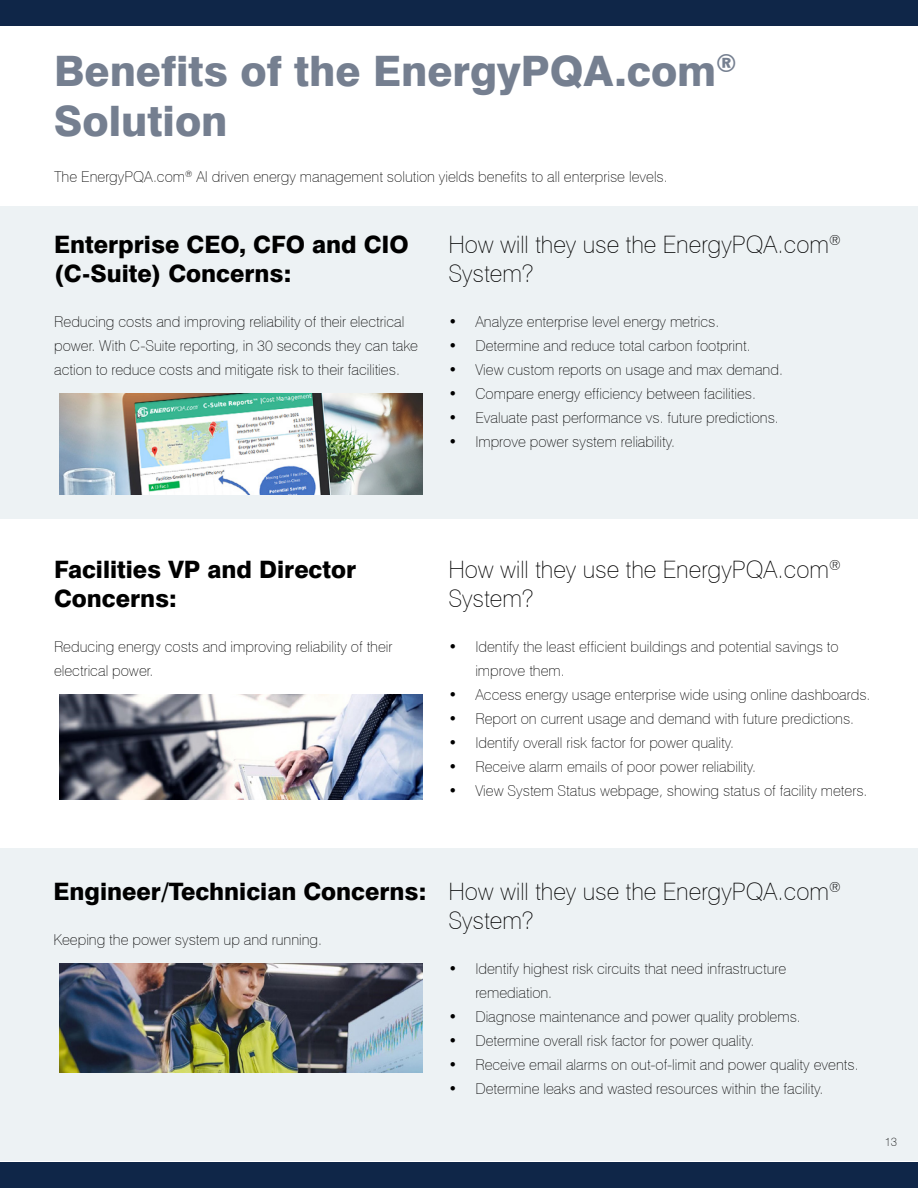
<style>
.page{position:relative;width:918px;height:1188px;background:#fff}
.page>*{position:absolute;margin:0;border:0;box-sizing:border-box;transform-origin:0 0}
.t1{font:800 42px/50.4px "Swiss 721 BT";color:#757f90}
.t2{font:100 24px/28.8px "Swiss 721 BT";color:#000}
.t3{font:800 24px/28.8px "Swiss 721 BT";color:#000}
.t4{font:100 15px/24px "Swiss 721 BT";color:#000}
.t5{font:100 12px "Swiss 721 BT";color:#000}
</style>
<div class="page">
<div style="left:0;top:206px;width:918px;height:312px;background:#edf2f4"></div>
<div style="left:0;top:849px;width:918px;height:312px;background:#edf2f4"></div>
<img style="left:59px;top:695px;width:363px;height:104px">
<img style="left:59px;top:964px;width:363px;height:108px">
<img style="left:60px;top:393px;width:362px;height:102px">
<div style="left:0;top:0;width:918px;height:26px;background:#0f2648"></div>
<div style="left:0;top:1162px;width:918px;height:26px;background:#0f2648"></div>
<h1 class="t1" style="left:54px;top:45px;width:684px">Benefits of the EnergyPQA.com<sup>®<br></sup>Solution</h1>
<p class="t4" style="left:54px;top:164px;width:615px">The EnergyPQA.com<sup>®</sup> AI driven energy management solution yields benefits to all enterprise levels.</p>
<h2 class="t3" style="left:54px;top:230px;width:356px">Enterprise CEO, CFO and CIO (C-Suite) Concerns:</h2>
<p class="t4" style="left:54px;top:310px;width:365px">Reducing costs and improving reliability of their electrical power. With C-Suite reporting, in 30 seconds they can take action to reduce costs and mitigate risk to their facilities.</p>
<h2 class="t2" style="left:448px;top:230px;width:394px">How will they use the EnergyPQA.com<sup>®<br></sup>System?</h2>
<p class="t4" style="left:448px;top:310px;width:272px">• Analyze enterprise level energy metrics.</p>
<p class="t4" style="left:448px;top:334px;width:304px">• Determine and reduce total carbon footprint.</p>
<p class="t4" style="left:448px;top:358px;width:336px">• View custom reports on usage and max demand.</p>
<p class="t4" style="left:448px;top:382px;width:309px">• Compare energy efficiency between facilities.</p>
<p class="t4" style="left:448px;top:406px;width:332px">• Evaluate past performance vs. future predictions.</p>
<p class="t4" style="left:448px;top:430px;width:228px">• Improve power system reliability.</p>
<h2 class="t3" style="left:54px;top:555px;width:304px">Facilities VP and Director<br>Concerns:</h2>
<p class="t4" style="left:54px;top:635px;width:340px">Reducing energy costs and improving reliability of their electrical power.</p>
<h2 class="t2" style="left:448px;top:555px;width:394px">How will they use the EnergyPQA.com<sup>®<br></sup>System?</h2>
<p class="t4" style="left:475px;top:635px;width:365px;text-indent:-27px">• Identify the least efficient buildings and potential savings to improve them.</p>
<p class="t4" style="left:448px;top:683px;width:424px">• Access energy usage enterprise wide using online dashboards.</p>
<p class="t4" style="left:448px;top:707px;width:407px">• Report on current usage and demand with future predictions.</p>
<p class="t4" style="left:448px;top:731px;width:287px">• Identify overall risk factor for power quality.</p>
<p class="t4" style="left:448px;top:755px;width:309px">• Receive alarm emails of poor power reliability.</p>
<p class="t4" style="left:448px;top:779px;width:421px">• View System Status webpage, showing status of facility meters.</p>
<h2 class="t3" style="left:54px;top:877px;width:374px">Engineer/Technician Concerns:</h2>
<p class="t4" style="left:54px;top:928px;width:270px">Keeping the power system up and running.</p>
<h2 class="t2" style="left:448px;top:877px;width:394px">How will they use the EnergyPQA.com<sup>®<br></sup>System?</h2>
<p class="t4" style="left:475px;top:957px;width:312px;text-indent:-27px">• Identify highest risk circuits that need infrastructure remediation.</p>
<p class="t4" style="left:448px;top:1005px;width:354px">• Diagnose maintenance and power quality problems.</p>
<p class="t4" style="left:448px;top:1029px;width:307px">• Determine overall risk factor for power quality.</p>
<p class="t4" style="left:448px;top:1053px;width:412px">• Receive email alarms on out-of-limit and power quality events.</p>
<p class="t4" style="left:448px;top:1077px;width:376px">• Determine leaks and wasted resources within the facility.</p>
<p class="t5" style="left:885px;top:1135px;width:14px">13</p>
</div>
